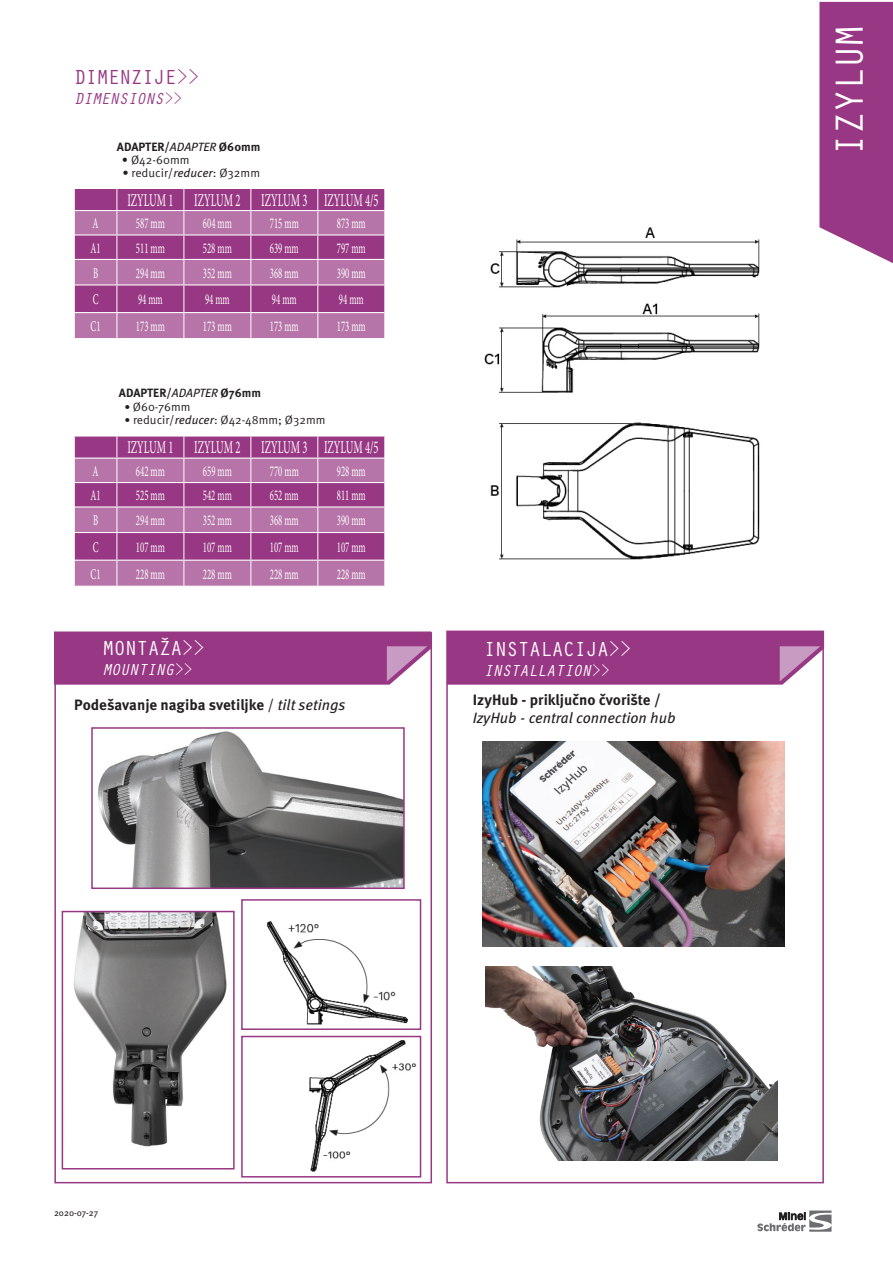
<style>
.page{position:relative;width:893px;height:1263px;background:#fff}
.page>*{position:absolute;margin:0;border:0;box-sizing:border-box;transform-origin:0 0}
.t1{font:40.5px "Orator Std";letter-spacing:-.06em;color:#fff}
.t2{font:21px "Orator Std";letter-spacing:-.06em;color:#fff}
.t3{font:21px "Orator Std";letter-spacing:-.06em;color:#983783}
.t4{font:18px "Minion Pro";color:#fff;scale:.58 1}
.t5{font:italic 16.5px "Orator Std";letter-spacing:-.06em;color:#fff}
.t6{font:italic 16.5px "Orator Std";letter-spacing:-.06em;color:#983783}
.t7{font:15px "Minion Pro";color:#fff;scale:.58 1}
.t8{font:700 15px "Meta Pro";color:#231f20}
.t9{font:italic 15px "Meta Pro";color:#231f20}
.t10{font:12px "Meta Pro";color:#231f20}
.t11{font:700 12px "Meta Pro";color:#231f20}
.t12{font:9px "Meta Pro";letter-spacing:-.01em;color:#231f20}
.s1{font-weight:400;font-style:italic}
.s2{font-style:italic}
.s3{font-size:11.25px}
.s4{font-weight:400}
</style>
<div class="page">
<div style="left:446px;top:630px;width:378px;height:553px;border:2px solid #983783"></div>
<svg style="left:54px;top:631px;width:377px;height:54px;background:#9e448b"></svg>
<svg style="left:819px;top:2px;width:74px;height:261px;background:#a0478c"></svg>
<svg style="left:831px;top:1210px;width:1px;height:22px"></svg>
<svg style="left:757px;top:1210px;width:74px;height:22px"></svg>
<svg style="left:447px;top:631px;width:377px;height:54px;background:#9d428a"></svg>
<img style="left:97px;top:731px;width:305px;height:155px">
<div style="left:91px;top:727px;width:314px;height:162px;border:2px solid #983783"></div>
<img style="left:74px;top:914px;width:153px;height:233px">
<div style="left:62px;top:911px;width:173px;height:258px;border:2px solid #983783"></div>
<img style="left:486px;top:966px;width:292px;height:195px">
<img style="left:266px;top:921px;width:142px;height:104px">
<div style="left:241px;top:899px;width:180px;height:131px;border:2px solid #983783"></div>
<img style="left:309px;top:1040px;width:108px;height:132px">
<div style="left:241px;top:1036px;width:180px;height:141px;border:2px solid #983783"></div>
<img style="left:483px;top:742px;width:301px;height:204px">
<img style="left:484px;top:227px;width:276px;height:333px">
<svg style="left:74px;top:188px;width:311px;height:151px;background:#ac609c"></svg>
<svg style="left:74px;top:436px;width:311px;height:150px;background:#ac5f9b"></svg>
<h2 class="t3" style="left:74px;top:62px;width:127px">DIMENZIJE&gt;&gt;</h2>
<p class="t6" style="left:74px;top:86px;width:109px">DIMENSIONS&gt;&gt;</p>
<p class="t11" style="left:117px;top:140px;width:145px">ADAPTER/<span class="s1">ADAPTER</span> Ø60mm</p>
<p class="t10" style="left:122px;top:153px;width:69px">• Ø42-60mm</p>
<p class="t10" style="left:122px;top:166px;width:139px">• reducir/<span class="s2">reducer</span>: Ø32mm</p>
<p class="t4" style="left:127px;top:188px;width:435px">IZYLUM 1 IZYLUM 2 IZYLUM 3 IZYLUM 4/5</p>
<p class="t7" style="left:93px;top:213px;width:12px">A</p>
<p class="t7" style="left:136px;top:213px;width:51px">587 mm</p>
<p class="t7" style="left:203px;top:213px;width:51px">604 mm</p>
<p class="t7" style="left:270px;top:213px;width:51px">715 mm</p>
<p class="t7" style="left:337px;top:213px;width:51px">873 mm</p>
<p class="t7" style="left:90px;top:238px;width:19px">A1</p>
<p class="t7" style="left:136px;top:238px;width:51px">511 mm</p>
<p class="t7" style="left:203px;top:238px;width:51px">528 mm</p>
<p class="t7" style="left:270px;top:238px;width:51px">639 mm</p>
<p class="t7" style="left:337px;top:238px;width:51px">797 mm</p>
<p class="t7" style="left:93px;top:263px;width:10px">B</p>
<p class="t7" style="left:136px;top:263px;width:51px">294 mm</p>
<p class="t7" style="left:203px;top:263px;width:51px">352 mm</p>
<p class="t7" style="left:270px;top:263px;width:51px">368 mm</p>
<p class="t7" style="left:337px;top:263px;width:51px">390 mm</p>
<p class="t7" style="left:93px;top:289px;width:12px">C</p>
<p class="t7" style="left:138px;top:289px;width:44px">94 mm</p>
<p class="t7" style="left:205px;top:289px;width:44px">94 mm</p>
<p class="t7" style="left:272px;top:289px;width:44px">94 mm</p>
<p class="t7" style="left:339px;top:289px;width:44px">94 mm</p>
<p class="t7" style="left:91px;top:316px;width:19px">C1</p>
<p class="t7" style="left:136px;top:316px;width:51px">173 mm</p>
<p class="t7" style="left:203px;top:316px;width:51px">173 mm</p>
<p class="t7" style="left:270px;top:316px;width:51px">173 mm</p>
<p class="t7" style="left:337px;top:316px;width:51px">173 mm</p>
<p class="t11" style="left:119px;top:385px;width:144px">ADAPTER/<span class="s1">ADAPTER</span> Ø76mm</p>
<p class="t10" style="left:124px;top:399px;width:68px"><span class="s3">•</span> Ø60-76mm</p>
<p class="t10" style="left:124px;top:413px;width:202px"><span class="s3">•</span> reducir/<span class="s2">reducer</span>: Ø42-48mm; Ø32mm</p>
<p class="t4" style="left:127px;top:436px;width:435px">IZYLUM 1 IZYLUM 2 IZYLUM 3 IZYLUM 4/5</p>
<p class="t7" style="left:93px;top:461px;width:12px">A</p>
<p class="t7" style="left:136px;top:461px;width:51px">642 mm</p>
<p class="t7" style="left:203px;top:461px;width:51px">659 mm</p>
<p class="t7" style="left:270px;top:461px;width:51px">770 mm</p>
<p class="t7" style="left:337px;top:461px;width:51px">928 mm</p>
<p class="t7" style="left:90px;top:485px;width:19px">A1</p>
<p class="t7" style="left:136px;top:485px;width:51px">525 mm</p>
<p class="t7" style="left:203px;top:485px;width:51px">542 mm</p>
<p class="t7" style="left:270px;top:485px;width:51px">652 mm</p>
<p class="t7" style="left:337px;top:485px;width:51px">811 mm</p>
<p class="t7" style="left:93px;top:510px;width:10px">B</p>
<p class="t7" style="left:136px;top:510px;width:51px">294 mm</p>
<p class="t7" style="left:203px;top:510px;width:51px">352 mm</p>
<p class="t7" style="left:270px;top:510px;width:51px">368 mm</p>
<p class="t7" style="left:337px;top:510px;width:51px">390 mm</p>
<p class="t7" style="left:93px;top:537px;width:12px">C</p>
<p class="t7" style="left:136px;top:537px;width:51px">107 mm</p>
<p class="t7" style="left:203px;top:537px;width:51px">107 mm</p>
<p class="t7" style="left:270px;top:537px;width:51px">107 mm</p>
<p class="t7" style="left:337px;top:537px;width:51px">107 mm</p>
<p class="t7" style="left:91px;top:564px;width:19px">C1</p>
<p class="t7" style="left:136px;top:564px;width:51px">228 mm</p>
<p class="t7" style="left:203px;top:564px;width:51px">228 mm</p>
<p class="t7" style="left:270px;top:564px;width:51px">228 mm</p>
<p class="t7" style="left:337px;top:564px;width:51px">228 mm</p>
<h2 class="t2" style="left:102px;top:633px;width:105px">MONTAŽA&gt;&gt;</h2>
<p class="t5" style="left:102px;top:658px;width:92px">MOUNTING&gt;&gt;</p>
<p class="t8" style="left:74px;top:695px;width:273px">Podešavanje nagiba svetiljke <span class="s4">/</span> <span class="s1">tilt setings</span></p>
<h2 class="t2" style="left:483px;top:634px;width:150px">INSTALACIJA&gt;&gt;</h2>
<p class="t5" style="left:483px;top:658px;width:127px">INSTALLATION&gt;&gt;</p>
<p class="t8" style="left:473px;top:691px;width:189px">IzyHub - priključno čvorište /</p>
<p class="t9" style="left:473px;top:709px;width:204px">IzyHub - central connection hub</p>
<h1 class="t1" style="left:820px;top:157px;width:135px;rotate:-90deg">IZYLUM</h1>
<p class="t12" style="left:54px;top:1207px;width:46px">2020-07-27</p>
</div>
